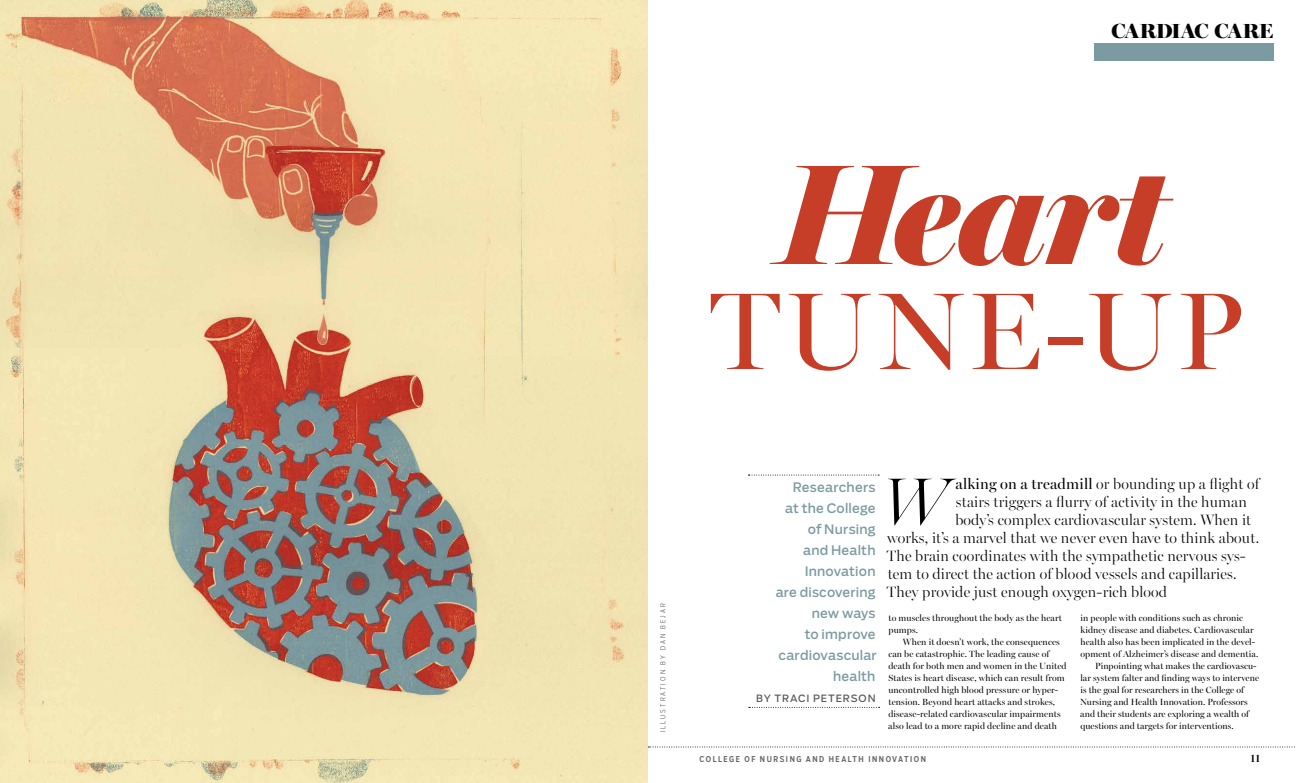
<style>
.page{position:relative;width:1296px;height:783px;background:#fff}
.page>*{position:absolute;margin:0;border:0;box-sizing:border-box;transform-origin:0 0}
.t1{font:italic 900 143.5px "Miller Banner";letter-spacing:-.015em;color:#c63e27}
.t2{font:110px "Miller Banner";letter-spacing:.04em;color:#c63e27}
.t3{font:italic 300 67.7px "Miller Banner";color:#000}
.t4{font:900 20.5px "Miller Banner";letter-spacing:-.015em;color:#000}
.t5{font:300 15px "Miller Banner";letter-spacing:.01em;color:#000}
.t6{font:13px/21px "Salvo Sans";letter-spacing:.015em;color:#7b9aa2;text-align:right}
.t7{font:600 12px "Miller Banner";color:#000}
.t8{font:10px "Salvo Sans";letter-spacing:.085em;color:#58595b}
.t9{font:9px/12px "Miller Banner";letter-spacing:.01em;color:#000}
.t10{font:500 8px "Salvo Sans Cond";letter-spacing:.195em;color:#636466}
.t11{font:300 7px "Salvo Sans Cond";letter-spacing:.29em;color:#636466}
.s1{font-weight:400}
</style>
<div class="page">
<svg style="left:749px;top:707px;width:131px;height:1px"></svg>
<svg style="left:748px;top:475px;width:131px;height:1px"></svg>
<div style="left:1094px;top:44px;width:180px;height:18px;background:#7b9aa2"></div>
<svg style="left:648px;top:747px;width:647px;height:1px"></svg>
<img style="left:0;top:0;width:648px;height:783px">
<p class="t4" style="left:1111px;top:19px;width:163px">CARDIAC CARE</p>
<p class="t1" style="left:782px;top:127px;width:386px">Heart</p>
<p class="t2" style="left:710px;top:266px;width:536px">TUNE-UP</p>
<p class="t11" style="left:658px;top:732px;width:131px;rotate:-90deg">ILLUSTRATION BY DAN BEJAR</p>
<p class="t6" style="left:776px;top:477px;width:103px">Researchers<br>at the College of Nursing<br>and Health<br>Innovation<br>are discovering new ways<br>to improve cardiovascular health</p>
<p class="t8" style="left:756px;top:691px;width:121px">BY TRACI PETERSON</p>
<p class="t3" style="left:882px;top:462px;width:66px">W</p>
<p class="t5" style="left:956px;top:475px;width:307px"><span class="s1">alking on a treadmill</span> or bounding up a fight of</p>
<p class="t5" style="left:956px;top:493px;width:293px">stairs triggers a furry of activity in the human</p>
<p class="t5" style="left:955px;top:511px;width:297px">body’s complex cardiovascular system. When it</p>
<p class="t5" style="left:887px;top:529px;width:374px">works, it’s a marvel that we never even have to think about.</p>
<p class="t5" style="left:887px;top:547px;width:361px">The brain coordinates with the sympathetic nervous sys-</p>
<p class="t5" style="left:888px;top:565px;width:350px">tem to direct the action of blood vessels and capillaries.</p>
<p class="t5" style="left:887px;top:583px;width:282px">They provide just enough oxygen-rich blood</p>
<p class="t9" style="left:889px;top:612px;width:175px">to muscles throughout the body as the heart pumps.</p>
<p class="t9" style="left:888px;top:636px;width:180px;text-indent:15px">When it doesn’t work, the consequences can be catastrophic. The leading cause of death for both men and women in the United States is heart disease, which can result from uncontrolled high blood pressure or hyper&shy;tension. Beyond heart attacks and strokes, disease-related cardiovascular impairments also lead to a more rapid decline and death</p>
<p class="t9" style="left:1080px;top:612px;width:179px">in people with conditions such as chronic kidney disease and diabetes. Cardiovascular health also has been implicated in the devel&shy;opment of Alzheimer’s disease and dementia.</p>
<p class="t9" style="left:1080px;top:660px;width:181px;text-indent:15px">Pinpointing what makes the cardiovascu&shy;lar system falter and fnding ways to intervene is the goal for researchers in the College of Nursing and Health Innovation. Professors and their students are exploring a wealth of questions and targets for interventions.</p>
<p class="t10" style="left:700px;top:754px;width:228px">COLLEGE OF NURSING AND HEALTH INNOVATION</p>
<h3 class="t7" style="left:1250px;top:751px;width:11px">11</h3>
</div>
